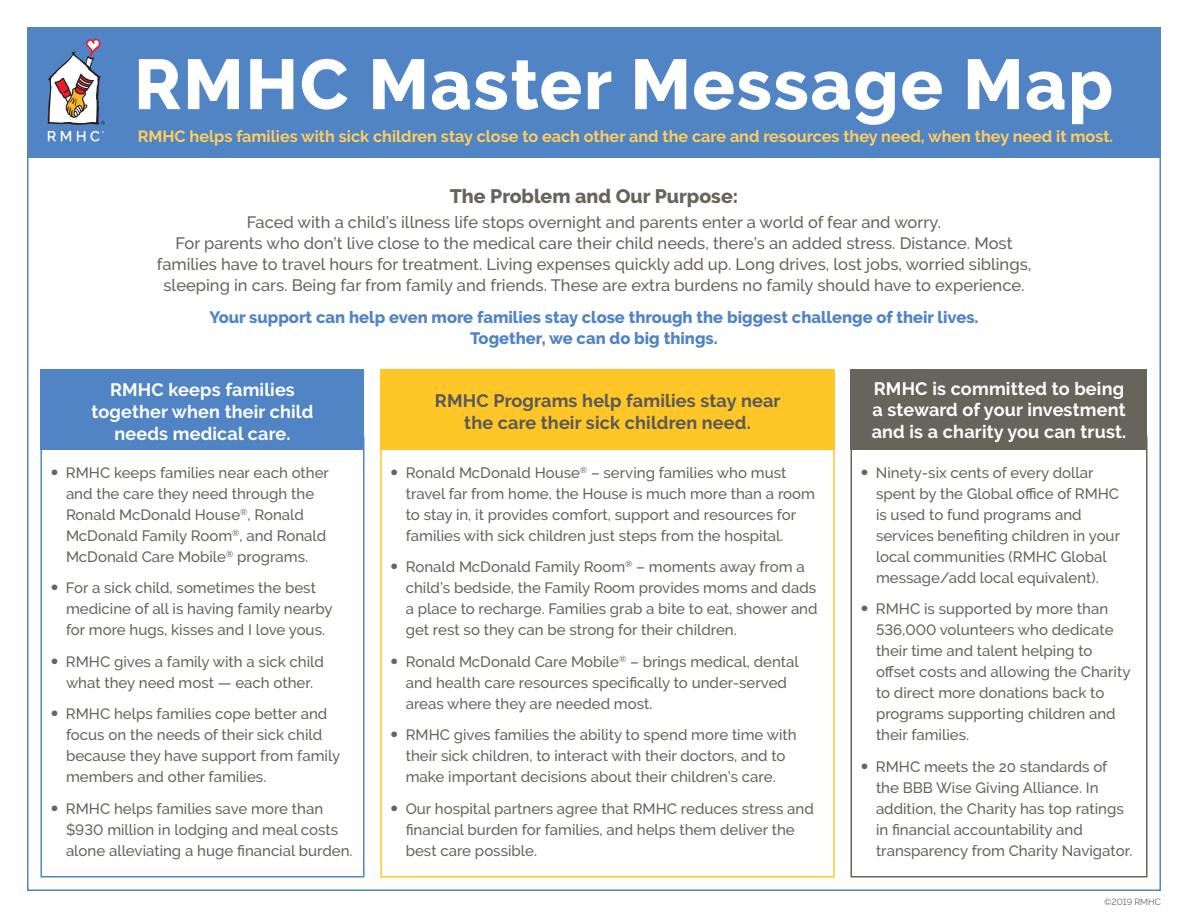
<style>
.page{position:relative;width:1188px;height:918px;background:#fff}
.page>*{position:absolute;margin:0;border:0;box-sizing:border-box;transform-origin:0 0}
.t1{font:800 70.5px "Raleway";letter-spacing:.025em;color:#fff}
.t2{font:800 19.5px "Raleway";color:#67645c}
.t3{font:700 18px/21.6px "Raleway";letter-spacing:.01em;color:#fff;text-align:center}
.t4{font:700 18px/21.6px "Raleway";letter-spacing:.01em;color:#57585a;text-align:center}
.t5{font:500 16.5px/21px "Raleway";color:#67645c;text-align:center}
.t6{font:800 16.5px/21px "Raleway";color:#5084c4;text-align:center}
.t7{font:700 16.2px "Raleway";color:#fecf5c}
.t8{font:500 15px/21px "Raleway";color:#67645c}
.t9{font:9px "Raleway";color:#67645c}
.s1{font-family:"Futura";font-weight:700}
</style>
<div class="page">
<div style="left:27px;top:27px;width:1134px;height:131px;background:#5084c4"></div>
<div style="left:40px;top:436px;width:324px;height:442px;border:2px solid #5084c4"></div>
<div style="left:850px;top:436px;width:298px;height:442px;border:2px solid #67645c"></div>
<div style="left:40px;top:369px;width:324px;height:81px;background:#5084c4"></div>
<div style="left:380px;top:369px;width:455px;height:81px;background:#fec627"></div>
<div style="left:850px;top:369px;width:298px;height:81px;background:#67645c"></div>
<svg style="left:47px;top:39px;width:58px;height:102px"></svg>
<p class="t1" style="left:134px;top:44px;width:981px">RMHC Master Message Map</p>
<p class="t7" style="left:138px;top:127px;width:977px">RMHC helps families with sick children stay close to each other and the care and resources they need, when they need it most.</p>
<p class="t2" style="left:450px;top:185px;width:290px">The Problem and Our Purpose:</p>
<p class="t5" style="left:157px;top:212px;width:876px">Faced with a child’s illness life stops overnight and parents enter a world of fear and worry.<br>For parents who don’t live close to the medical care their child needs, there’s an added stress. Distance. Most families have to travel hours for treatment. Living expenses quickly add up. Long drives, lost jobs, worried siblings, sleeping in cars. Being far from family and friends. These are extra burdens no family should have to experience.</p>
<p class="t6" style="left:209px;top:307px;width:771px">Your support can help even more families stay close through the biggest challenge of their lives.<br>Together, we can do big things.</p>
<p class="t3" style="left:92px;top:379px;width:223px">RMHC keeps families together when their child needs medical care.</p>
<p class="t4" style="left:435px;top:390px;width:347px">RMHC Programs help families stay near the care their sick children need.</p>
<p class="t8" style="left:66px;top:462px;width:264px;text-indent:-16px"><span class="s1">•</span> RMHC keeps families near each other and the care they need through the Ronald McDonald House<sup>®</sup>, Ronald McDonald Family Room<sup>®</sup>, and Ronald McDonald Care Mobile<sup>®</sup> programs.</p>
<p class="t8" style="left:66px;top:577px;width:268px;text-indent:-16px"><span class="s1">•</span> For a sick child, sometimes the best medicine of all is having family nearby for more hugs, kisses and I love yous.</p>
<p class="t8" style="left:50px;top:651px;width:276px;text-align:center"><span class="s1">•</span> RMHC gives a family with a sick child what they need most — each other.</p>
<p class="t8" style="left:66px;top:703px;width:276px;text-indent:-16px"><span class="s1">•</span> RMHC helps families cope better and focus on the needs of their sick child because they have support from family members and other families.</p>
<p class="t8" style="left:66px;top:798px;width:288px;text-indent:-16px"><span class="s1">•</span> RMHC helps families save more than $930 million in lodging and meal costs alone alleviating a huge financial burden.</p>
<p class="t8" style="left:406px;top:462px;width:411px;text-indent:-16px"><span class="s1">•</span> Ronald McDonald House<sup>®</sup> – serving families who must travel far from home, the House is much more than a room to stay in, it provides comfort, support and resources for families with sick children just steps from the hospital.</p>
<p class="t8" style="left:406px;top:556px;width:413px;text-indent:-16px"><span class="s1">•</span> Ronald McDonald Family Room<sup>®</sup> – moments away from a child’s bedside, the Family Room provides moms and dads a place to recharge. Families grab a bite to eat, shower and get rest so they can be strong for their children.</p>
<p class="t8" style="left:406px;top:651px;width:395px;text-indent:-16px"><span class="s1">•</span> Ronald McDonald Care Mobile<sup>®</sup> – brings medical, dental and health care resources specifically to under-served areas where they are needed most.</p>
<p class="t8" style="left:389px;top:724px;width:409px;text-align:center"><span class="s1">•</span> RMHC gives families the ability to spend more time with their sick children, to interact with their doctors, and to make important decisions about their children’s care.</p>
<p class="t8" style="left:406px;top:798px;width:410px;text-indent:-16px"><span class="s1">•</span> Our hospital partners agree that RMHC reduces stress and financial burden for families, and helps them deliver the best care possible.</p>
<p class="t3" style="left:872px;top:378px;width:256px;text-align:justify">RMHC is committed to being a steward of your investment and is a charity you can trust.</p>
<p class="t8" style="left:876px;top:462px;width:246px;text-indent:-16px"><span class="s1">•</span> Ninety-six cents of every dollar spent by the Global office of RMHC is used to fund programs and services benefiting children in your local communities (RMHC Global message/add local equivalent).</p>
<p class="t8" style="left:876px;top:598px;width:256px;text-indent:-16px"><span class="s1">•</span> RMHC is supported by more than<br>536,000 volunteers who dedicate their time and talent helping to offset costs and allowing the Charity to direct more donations back to programs supporting children and their families.</p>
<p class="t8" style="left:876px;top:756px;width:258px;text-indent:-16px"><span class="s1">•</span> RMHC meets the 20 standards of the BBB Wise Giving Alliance. In addition, the Charity has top ratings in financial accountability and transparency from Charity Navigator.</p>
<p class="t9" style="left:1104px;top:896px;width:58px">©2019 RMHC</p>
</div>
